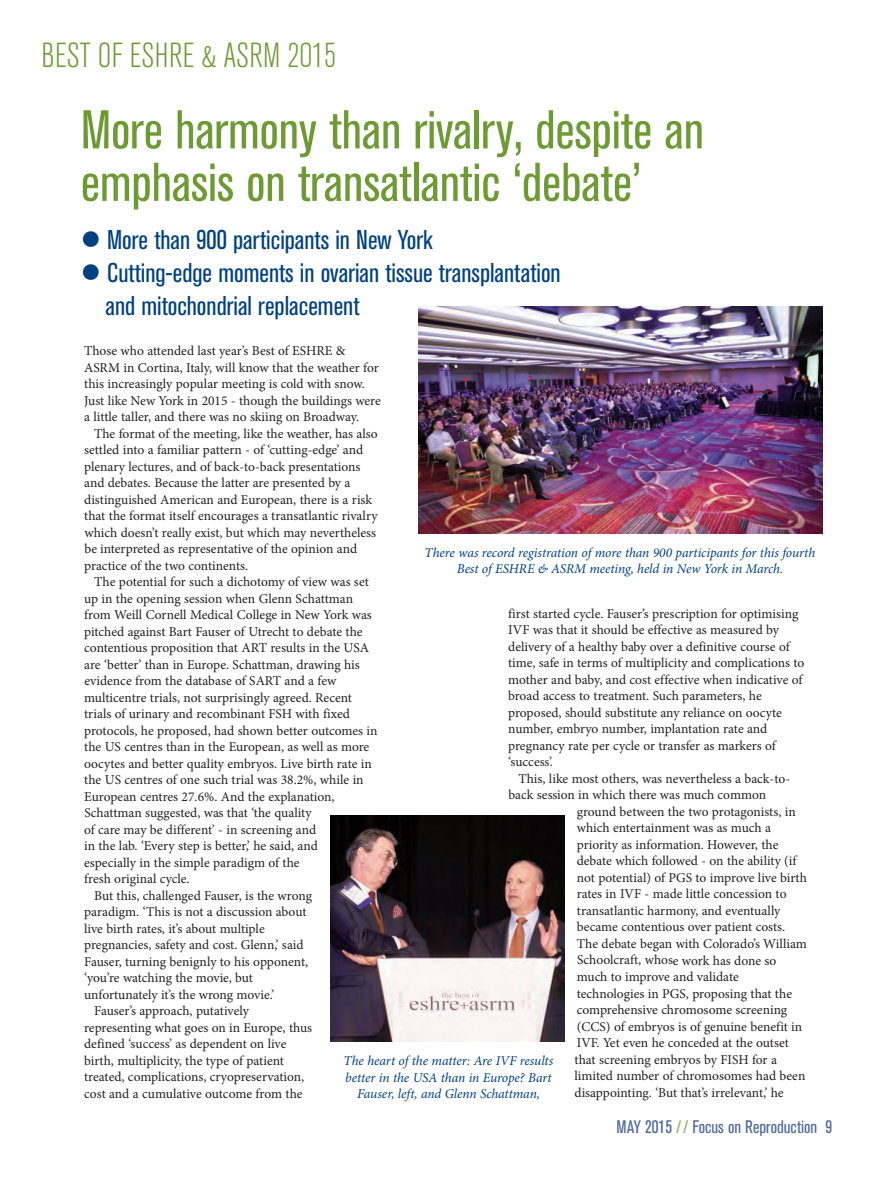
<style>
.page{position:relative;width:893px;height:1178px;background:#fff}
.page>*{position:absolute;margin:0;border:0;box-sizing:border-box;transform-origin:0 0}
.t1{font:condensed 54px/52.5px "Akzidenz Grotesk BQ";color:#6e9a34}
.t2{font:300 condensed 34.5px "Akzidenz Grotesk BQ";letter-spacing:.01em;color:#6e9a34}
.t3{font:condensed 27px/33px "Akzidenz Grotesk BQ";color:#014181}
.t4{font:condensed 18px "Akzidenz Grotesk BQ";color:#4e669b}
.t5{font:13.5px/16.5px "Minion Pro";color:#231f20}
.t6{font:italic 13.5px/16.5px "Minion Pro";letter-spacing:-.01em;color:#014181;text-align:center}
.s1{color:#93b166}
</style>
<div class="page">
<img style="left:418px;top:306px;width:404px;height:227px">
<img style="left:331px;top:816px;width:234px;height:226px">
<h2 class="t2" style="left:41px;top:43px;width:296px">BEST OF ESHRE &amp; ASRM 2015</h2>
<h1 class="t1" style="left:81px;top:107px;width:625px">More harmony than rivalry, despite an emphasis on transatlantic ‘debate’</h1>
<h3 class="t3" style="left:81px;top:225px;width:353px">● More than 900 participants in New York</h3>
<h3 class="t3" style="left:106px;top:258px;width:457px;text-indent:-25px">● Cutting-edge moments in ovarian tissue transplantation and mitochondrial replacement</h3>
<p class="t5" style="left:84px;top:344px;width:298px">Those who attended last year’s Best of ESHRE &amp; ASRM in Cortina, Italy, will know that the weather for this increasingly popular meeting is cold with snow.<br>Just like New York in 2015 - though the buildings were a little taller, and there was no skiing on Broadway.</p>
<p class="t5" style="left:84px;top:426px;width:295px;text-indent:10px">The format of the meeting, like the weather, has also settled into a familiar pattern - of ‘cutting-edge’ and plenary lectures, and of back-to-back presentations and debates. Because the latter are presented by a distinguished American and European, there is a risk that the format itself encourages a transatlantic rivalry which doesn’t really exist, but which may nevertheless be interpreted as representative of the opinion and practice of the two continents.</p>
<p class="t5" style="left:94px;top:575px;width:276px">The potential for such a dichotomy of view was set</p>
<p class="t5" style="left:84px;top:591px;width:270px">up in the opening session when Glenn Schattman</p>
<p class="t5" style="left:84px;top:608px;width:289px">from Weill Cornell Medical College in New York was</p>
<p class="t5" style="left:84px;top:624px;width:280px">pitched against Bart Fauser of Utrecht to debate the</p>
<p class="t5" style="left:84px;top:641px;width:287px">contentious proposition that ART results in the USA</p>
<p class="t5" style="left:84px;top:657px;width:277px">are ‘better’ than in Europe. Schattman, drawing his</p>
<p class="t5" style="left:84px;top:674px;width:254px">evidence from the database of SART and a few</p>
<p class="t5" style="left:84px;top:690px;width:270px">multicentre trials, not surprisingly agreed. Recent</p>
<p class="t5" style="left:84px;top:707px;width:267px">trials of urinary and recombinant FSH with fixed</p>
<p class="t5" style="left:84px;top:723px;width:295px">protocols, he proposed, had shown better outcomes in</p>
<p class="t5" style="left:84px;top:740px;width:287px">the US centres than in the European, as well as more</p>
<p class="t5" style="left:84px;top:756px;width:289px">oocytes and better quality embryos. Live birth rate in</p>
<p class="t5" style="left:84px;top:773px;width:281px">the US centres of one such trial was 38.2%, while in</p>
<p class="t5" style="left:84px;top:789px;width:252px">European centres 27.6%. And the explanation,</p>
<p class="t5" style="left:84px;top:806px;width:229px">Schattman suggested, was that ‘the quality</p>
<p class="t5" style="left:84px;top:822px;width:234px">of care may be different’ - in screening and</p>
<p class="t5" style="left:84px;top:839px;width:235px">in the lab. ‘Every step is better,’ he said, and</p>
<p class="t5" style="left:84px;top:855px;width:217px">especially in the simple paradigm of the</p>
<p class="t5" style="left:84px;top:872px;width:107px">fresh original cycle.</p>
<p class="t5" style="left:94px;top:888px;width:219px">But this, challenged Fauser, is the wrong</p>
<p class="t5" style="left:84px;top:905px;width:224px">paradigm. ‘This is not a discussion about</p>
<p class="t5" style="left:84px;top:921px;width:182px">live birth rates, it’s about multiple</p>
<p class="t5" style="left:84px;top:938px;width:221px">pregnancies, safety and cost. Glenn,’ said</p>
<p class="t5" style="left:84px;top:954px;width:226px">Fauser, turning benignly to his opponent,</p>
<p class="t5" style="left:84px;top:971px;width:170px">‘you’re watching the movie, but</p>
<p class="t5" style="left:84px;top:987px;width:192px">unfortunately it’s the wrong movie.’</p>
<p class="t5" style="left:94px;top:1004px;width:156px">Fauser’s approach, putatively</p>
<p class="t5" style="left:84px;top:1020px;width:230px">representing what goes on in Europe, thus</p>
<p class="t5" style="left:84px;top:1037px;width:204px">defined ‘success’ as dependent on live</p>
<p class="t5" style="left:84px;top:1053px;width:201px">birth, multiplicity, the type of patient</p>
<p class="t5" style="left:84px;top:1070px;width:222px">treated, complications, cryopreservation,</p>
<p class="t5" style="left:84px;top:1086px;width:220px">cost and a cumulative outcome from the</p>
<p class="t6" style="left:425px;top:545px;width:392px">There was record registration of more than 900 participants for this fourth<br>Best of ESHRE &amp; ASRM meeting, held in New York in March.</p>
<p class="t5" style="left:508px;top:606px;width:298px">first started cycle. Fauser’s prescription for optimising IVF was that it should be effective as measured by delivery of a healthy baby over a definitive course of time, safe in terms of multiplicity and complications to mother and baby, and cost effective when indicative of broad access to treatment. Such parameters, he proposed, should substitute any reliance on oocyte number, embryo number, implantation rate and pregnancy rate per cycle or transfer as markers of ‘success’.</p>
<p class="t5" style="left:518px;top:771px;width:273px">This, like most others, was nevertheless a back-to-</p>
<p class="t5" style="left:508px;top:788px;width:259px">back session in which there was much common</p>
<p class="t5" style="left:577px;top:804px;width:221px">ground between the two protagonists, in</p>
<p class="t5" style="left:577px;top:821px;width:196px">which entertainment was as much a</p>
<p class="t5" style="left:577px;top:837px;width:203px">priority as information. However, the</p>
<p class="t5" style="left:577px;top:854px;width:221px">debate which followed - on the ability (if</p>
<p class="t5" style="left:577px;top:870px;width:232px">not potential) of PGS to improve live birth</p>
<p class="t5" style="left:577px;top:887px;width:211px">rates in IVF - made little concession to</p>
<p class="t5" style="left:577px;top:903px;width:205px">transatlantic harmony, and eventually</p>
<p class="t5" style="left:577px;top:920px;width:210px">became contentious over patient costs.</p>
<p class="t5" style="left:577px;top:936px;width:232px">The debate began with Colorado’s William</p>
<p class="t5" style="left:577px;top:953px;width:201px">Schoolcraft, whose work has done so</p>
<p class="t5" style="left:577px;top:969px;width:164px">much to improve and validate</p>
<p class="t5" style="left:577px;top:986px;width:217px">technologies in PGS, proposing that the</p>
<p class="t5" style="left:577px;top:1002px;width:212px">comprehensive chromosome screening</p>
<p class="t5" style="left:577px;top:1019px;width:227px">(CCS) of embryos is of genuine benefit in</p>
<p class="t5" style="left:577px;top:1035px;width:214px">IVF. Yet even he conceded at the outset</p>
<p class="t5" style="left:574px;top:1052px;width:204px">that screening embryos by FISH for a</p>
<p class="t5" style="left:574px;top:1068px;width:232px">limited number of chromosomes had been</p>
<p class="t5" style="left:575px;top:1085px;width:211px">disappointing. ‘But that’s irrelevant,’ he</p>
<p class="t6" style="left:344px;top:1054px;width:211px">The heart of the matter: Are IVF results better in the USA than in Europe? Bart<br>Fauser, left, and Glenn Schattman,</p>
<h3 class="t4" style="left:617px;top:1120px;width:217px">MAY 2015 <span class="s1">//</span> Focus on Reproduction 9</h3>
</div>
